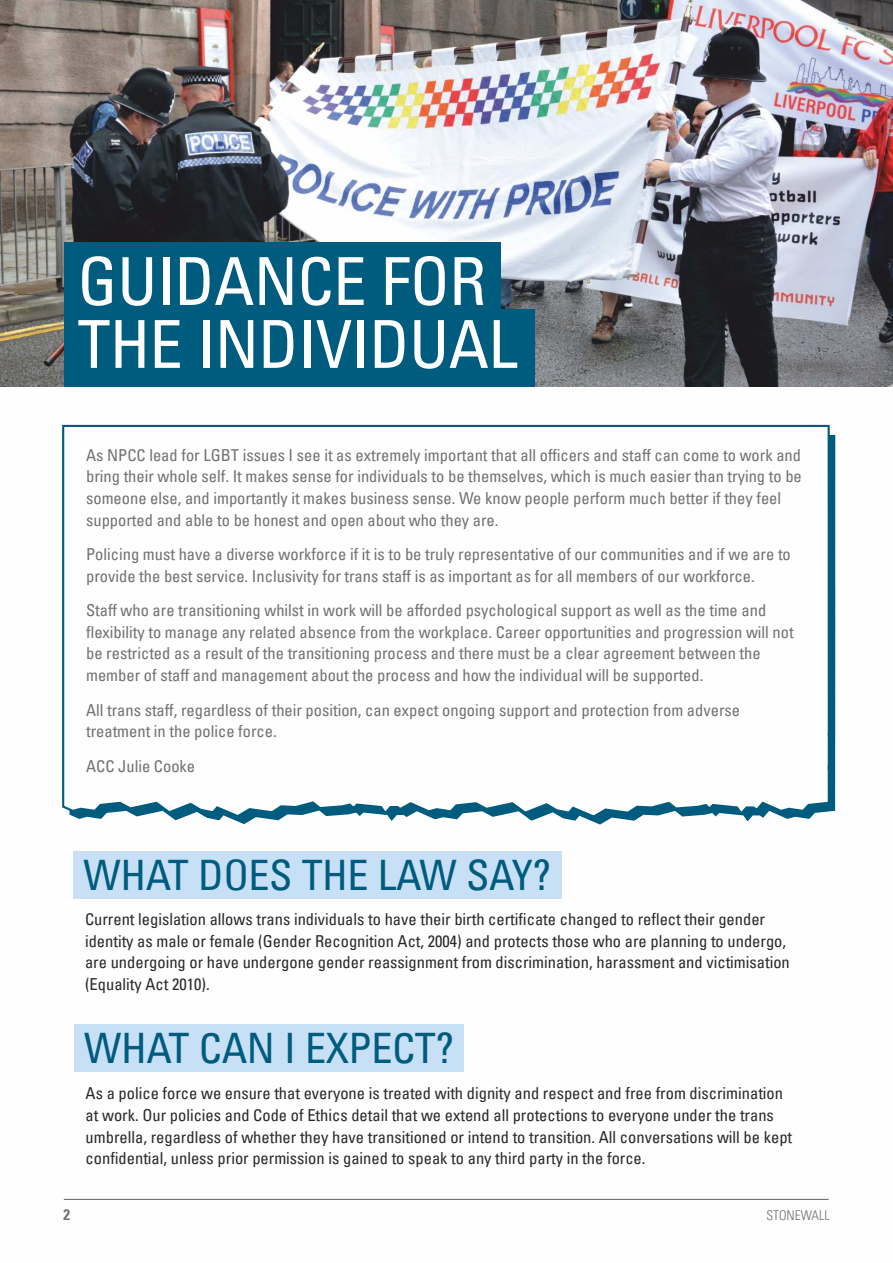
<style>
.page{position:relative;width:893px;height:1263px;background:#fff}
.page>*{position:absolute;margin:0;border:0;box-sizing:border-box;transform-origin:0 0}
.t1{font:condensed 66.15px/62.8px "Univers LT Pro";letter-spacing:-.01em;color:#fefefe}
.t2{font:condensed 42px "Univers LT";letter-spacing:-.01em;color:#005c7e}
.t3{font:condensed 42px "Univers LT Pro";letter-spacing:-.01em;color:#005c7e}
.t4{font:condensed 16.5px/21.6px "Univers LT Pro";color:#727271}
.t5{font:condensed 16.5px/21.6px "Univers LT Pro";color:#2b2a29}
.t6{font:700 condensed 15px "Univers LT Pro";color:#727271}
.t7{font:300 condensed 13.5px "Univers LT Pro";color:#727271}
</style>
<div class="page">
<img style="left:0;top:0;width:893px;height:386px">
<svg style="left:62px;top:424px;width:769px;height:395px"></svg>
<div style="left:73px;top:851px;width:488px;height:47px;background:#c8e0f6"></div>
<div style="left:74px;top:1024px;width:389px;height:48px;background:#c8e0f6"></div>
<div style="left:64px;top:309px;width:471px;height:77px;background:#005c7e"></div>
<div style="left:64px;top:242px;width:436px;height:77px;background:#005c7e"></div>
<hr style="left:64px;top:1199px;width:765px;height:1px;background:#727271">
<h1 class="t1" style="left:77px;top:248px;width:442px">GUIDANCE FOR<br>THE INDIVIDUAL</h1>
<p class="t4" style="left:86px;top:444px;width:717px">As NPCC lead for LGBT issues I see it as extremely important that all officers and staff can come to work and bring their whole self. It makes sense for individuals to be themselves, which is much easier than trying to be someone else, and importantly it makes business sense. We know people perform much better if they feel supported and able to be honest and open about who they are.</p>
<p class="t4" style="left:86px;top:543px;width:706px">Policing must have a diverse workforce if it is to be truly representative of our communities and if we are to provide the best service. Inclusivity for trans staff is as important as for all members of our workforce.</p>
<p class="t4" style="left:86px;top:599px;width:709px">Staff who are transitioning whilst in work will be afforded psychological support as well as the time and flexibility to manage any related absence from the workplace. Career opportunities and progression will not be restricted as a result of the transitioning process and there must be a clear agreement between the member of staff and management about the process and how the individual will be supported.</p>
<p class="t4" style="left:86px;top:698px;width:655px">All trans staff, regardless of their position, can expect ongoing support and protection from adverse treatment in the police force.</p>
<p class="t4" style="left:86px;top:754px;width:111px">ACC Julie Cooke</p>
<h2 class="t2" style="left:84px;top:860px;width:469px">WHAT DOES THE LAW SAY?</h2>
<p class="t5" style="left:85px;top:908px;width:706px">Current legislation allows trans individuals to have their birth certificate changed to reflect their gender identity as male or female (Gender Recognition Act, 2004) and protects those who are planning to undergo, are undergoing or have undergone gender reassignment from discrimination, harassment and victimisation (Equality Act 2010).</p>
<h2 class="t3" style="left:84px;top:1021px;width:371px">WHAT CAN I EXPECT?</h2>
<p class="t5" style="left:86px;top:1082px;width:708px">As a police force we ensure that everyone is treated with dignity and respect and free from discrimination at work. Our policies and Code of Ethics detail that we extend all protections to everyone under the trans umbrella, regardless of whether they have transitioned or intend to transition. All conversations will be kept confidential, unless prior permission is gained to speak to any third party in the force.</p>
<p class="t6" style="left:64px;top:1209px;width:8px">2</p>
<p class="t7" style="left:766px;top:1210px;width:65px">STONEWALL</p>
</div>
